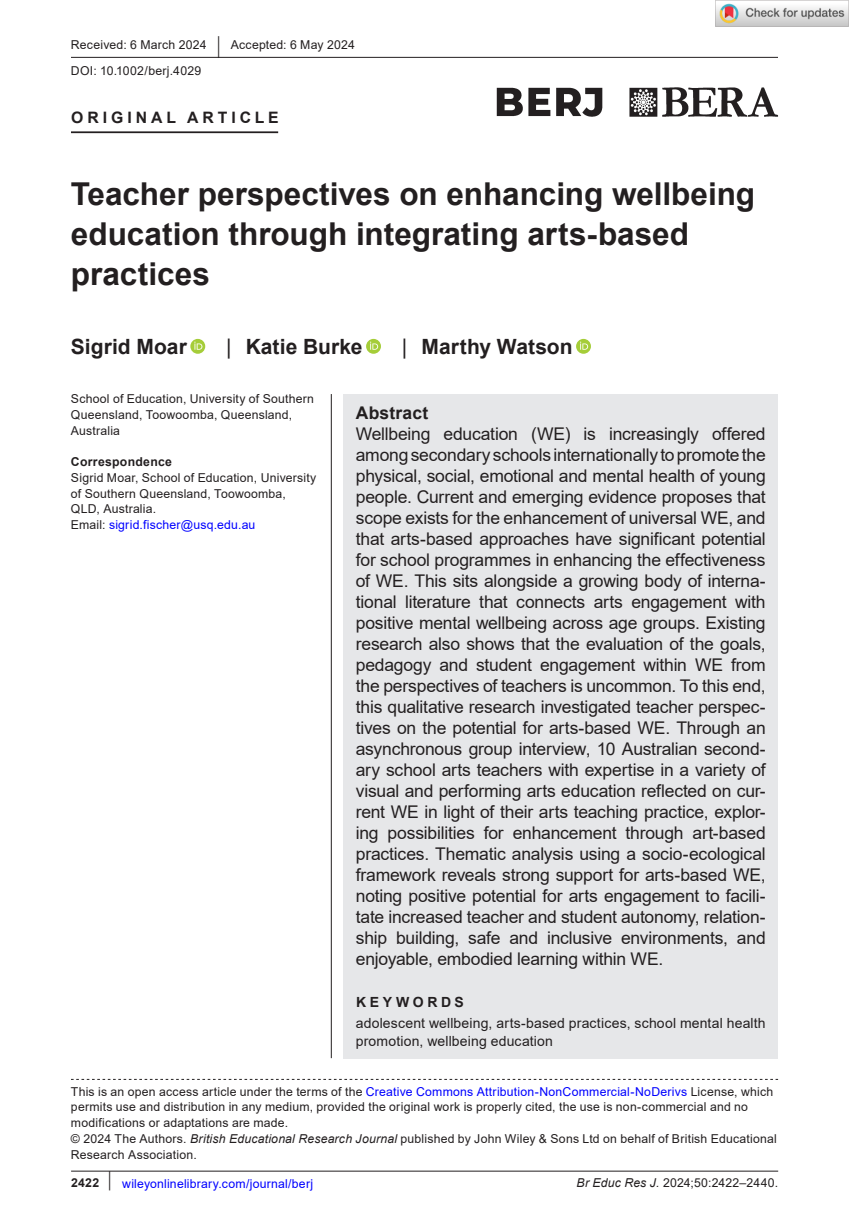
<style>
.page{position:relative;width:849px;height:1221px;background:#fff}
.page>*{position:absolute;margin:0;border:0;box-sizing:border-box;transform-origin:0 0}
.t1{font:700 31.5px/40.2px "Arial";color:#231f20}
.t2{font:700 21px "Arial";color:#231f20}
.t3{font:17.5px/21px "Arial";letter-spacing:-.01em;color:#231f20;text-align:justify}
.t4{font:700 17.5px "Arial";letter-spacing:.01em;color:#231f20}
.t5{font:700 15.75px "Arial";letter-spacing:.25em;color:#231f20}
.t6{font:14px/17.5px "Arial";letter-spacing:.01em;color:#231f20}
.t7{font:700 14px "Arial";letter-spacing:.255em;color:#231f20}
.t8{font:12.25px/15.8px "Arial";letter-spacing:.015em;color:#231f20}
.t9{font:12.25px "Arial";letter-spacing:.015em;color:#00f}
.t10{font:700 12.25px "Arial";letter-spacing:.02em;color:#231f20}
.s1{font-size:22.93px}
.s2{font-weight:400}
.s3{color:#00f}
.s4{font-style:italic}
.s5{font-weight:700;color:#231f20}
</style>
<div class="page">
<hr style="left:71px;top:1170px;width:707px;height:1px;background:#231f20">
<img style="left:496px;top:88px;width:281px;height:29px">
<hr style="left:71px;top:131px;width:207px;height:2px;background:#231f20">
<svg style="left:190px;top:339px;width:15px;height:15px"></svg>
<svg style="left:194px;top:341px;width:8px;height:9px"></svg>
<svg style="left:366px;top:339px;width:15px;height:15px"></svg>
<svg style="left:370px;top:341px;width:8px;height:9px"></svg>
<div style="left:576px;top:339px;width:14px;height:15px;background:#a5cd39;border-radius:50%"></div>
<svg style="left:580px;top:341px;width:8px;height:9px"></svg>
<hr style="left:71px;top:57px;width:706px;height:1px;background:#231f20">
<svg style="left:71px;top:1078px;width:706px;height:1px"></svg>
<div style="left:343px;top:394px;width:434px;height:664px;background:#e6e7e9"></div>
<hr style="left:331px;top:394px;width:1px;height:664px;background:#231f20">
<img style="left:715px;top:0;width:133px;height:26px">
<p class="t8" style="left:71px;top:31px;width:285px;line-height:26.2px">Received: 6 March 2024 <span class="s1">|</span> Accepted: 6 May 2024<br>DOI: 10.1002/berj.4029</p>
<p class="t5" style="left:71px;top:106px;width:209px">ORIGINAL ARTICLE</p>
<h1 class="t1" style="left:71px;top:174px;width:685px">Teacher perspectives on enhancing wellbeing education through integrating arts-based practices</h1>
<p class="t2" style="left:71px;top:331px;width:117px">Sigrid Moar</p>
<p class="t2" style="left:226px;top:331px;width:138px"><span class="s2">|</span> Katie Burke</p>
<p class="t2" style="left:402px;top:331px;width:172px"><span class="s2">|</span> Marthy Watson</p>
<p class="t8" style="left:71px;top:390px;width:244px">School of Education, University of Southern<br>Queensland, Toowoomba, Queensland,<br>Australia</p>
<p class="t10" style="left:71px;top:453px;width:102px">Correspondence</p>
<p class="t8" style="left:71px;top:469px;width:247px">Sigrid Moar, School of Education, University of Southern Queensland, Toowoomba, QLD, Australia.<br>Email: <span class="s3">sigrid.fischer@usq.edu.au</span></p>
<p class="t4" style="left:356px;top:400px;width:74px">Abstract</p>
<p class="t3" style="left:356px;top:423px;width:411px">Wellbeing education (WE) is increasingly offered among secondary schools internationally to promote the physical, social, emotional and mental health of young people. Current and emerging evidence proposes that scope exists for the enhancement of universal WE, and that arts-based approaches have significant potential for school programmes in enhancing the effectiveness of WE. This sits alongside a growing body of interna&shy;tional literature that connects arts engagement with positive mental wellbeing across age groups. Existing research also shows that the evaluation of the goals, pedagogy and student engagement within WE from the perspectives of teachers is uncommon. To this end, this qualitative research investigated teacher perspec&shy;tives on the potential for arts-based WE. Through an asynchronous group interview, 10 Australian second&shy;ary school arts teachers with expertise in a variety of visual and performing arts education reflected on cur&shy;rent WE in light of their arts teaching practice, explor&shy;ing possibilities for enhancement through art-based practices. Thematic analysis using a socio-ecological framework reveals strong support for arts-based WE, noting positive potential for arts engagement to facili&shy;tate increased teacher and student autonomy, relation&shy;ship building, safe and inclusive environments, and enjoyable, embodied learning within WE.</p>
<p class="t7" style="left:356px;top:992px;width:109px">KEYWORDS</p>
<p class="t6" style="left:356px;top:1014px;width:411px">adolescent wellbeing, arts-based practices, school mental health promotion, wellbeing education</p>
<p class="t8" style="left:71px;top:1083px;width:707px">This is an open access article under the terms of the <span class="s3">Creative Commons Attribution-NonCommercial-NoDerivs</span> License, which permits use and distribution in any medium, provided the original work is properly cited, the use is non-commercial and no modifications or adaptations are made.<br>© 2024 The Authors. <span class="s4">British Educational Research Journal</span> published by John Wiley &amp; Sons Ltd on behalf of British Educational Research Association.</p>
<p class="t9" style="left:71px;top:1174px;width:243px"><span class="s5">2422</span> <sup>|</sup> wileyonlinelibrary.com/journal/berj</p>
<p class="t8" style="left:576px;top:1174px;width:203px"><span class="s4">Br Educ Res J.</span> 2024;50:2422–2440.</p>
</div>
